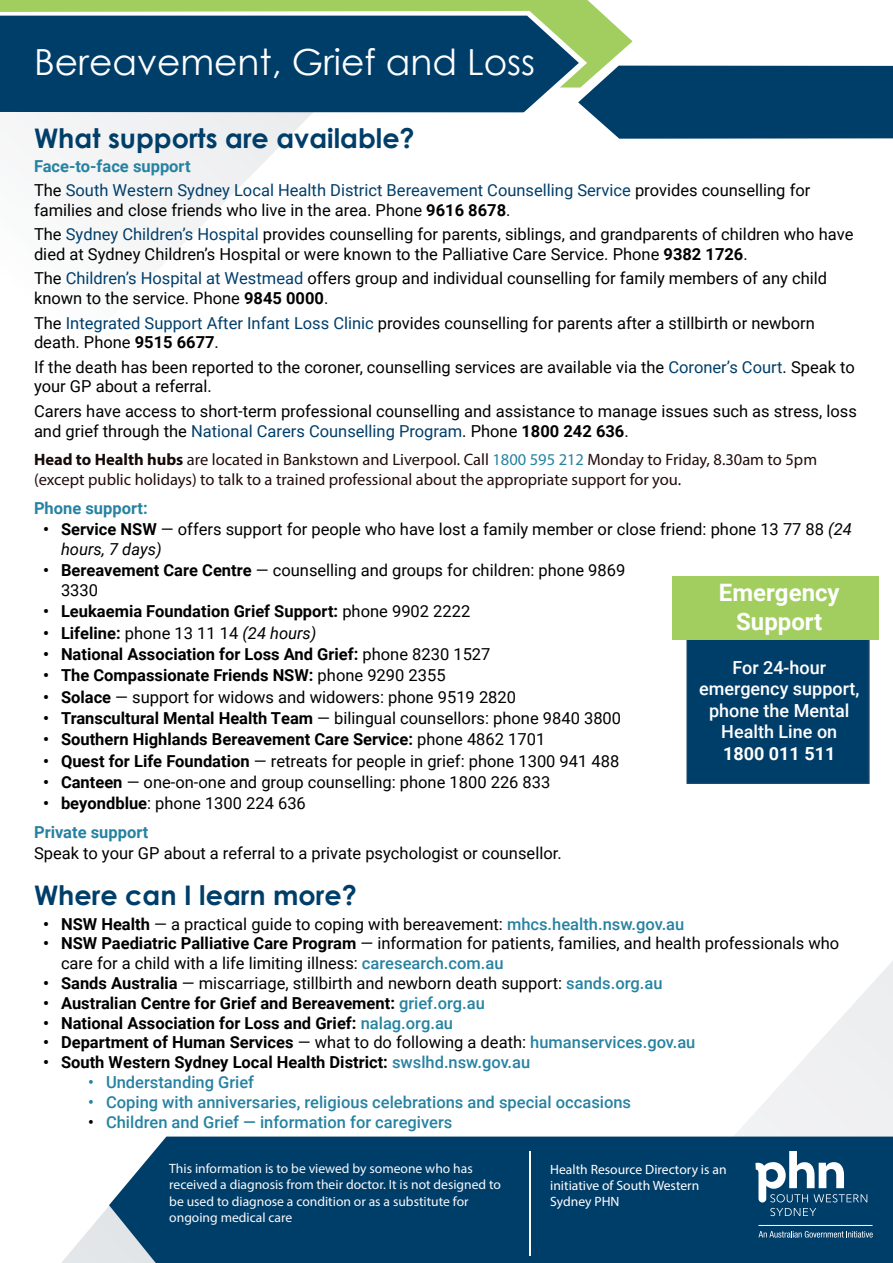
<style>
.page{position:relative;width:893px;height:1263px;background:#fff}
.page>*{position:absolute;margin:0;border:0;box-sizing:border-box;transform-origin:0 0}
.t1{font:36px "Century Gothic";color:#fff}
.t2{font:700 27px "Century Gothic";color:#003e6a}
.t3{font:700 24px/28.8px "Roboto";color:#fff;text-align:center}
.t4{font:500 18px/21.6px "Roboto";color:#fff;text-align:center}
.t5{font:700 18px "Roboto";color:#fff}
.t6{font:16.5px/24.3px "Roboto";color:#000}
.t7{font:16.5px/19.8px "Roboto";color:#000101}
.t8{font:700 16.5px "Roboto";color:#000101}
.t9{font:700 16.5px "Roboto";color:#000}
.t10{font:16.5px/24.3px "Roboto";color:#003e6a}
.t11{font:16.5px/19.8px "Myriad Pro";color:#230b0b}
.t12{font:500 16.5px "Roboto";color:#2782a2}
.t13{font:500 16.5px "Roboto";color:#2683a1}
.t14{font:700 16.5px "Roboto";color:#2782a2}
.t15{font:13.5px/16.2px "Myriad Pro";color:#f9f9fa}
.t16{font:13.5px/16.2px "Myriad Pro";color:#fff}
.s1{font-weight:700;color:#2782a2}
.s2{color:#000}
.s3{font-weight:700}
.s4{color:#003e6a}
.s5{font-weight:700;color:#000}
.s6{font-weight:700;color:#16090a}
.s7{color:#2683a1}
.s8{font-style:italic}
.s9{font-weight:400}
.s10{font-weight:500;color:#2782a2}
.s11{font-weight:500;color:#2683a1}
</style>
<div class="page">
<svg style="left:734px;top:961px;width:159px;height:175px"></svg>
<svg style="left:61px;top:1206px;width:48px;height:57px"></svg>
<div style="left:109px;top:1136px;width:784px;height:127px;background:#003e6a"></div>
<svg style="left:770px;top:1208px;width:46px;height:8px"></svg>
<svg style="left:755px;top:1151px;width:112px;height:51px"></svg>
<svg style="left:758px;top:1231px;width:115px;height:6px"></svg>
<hr style="left:529px;top:1151px;width:2px;height:105px;background:#fff">
<svg style="left:14px;top:114px;width:297px;height:143px"></svg>
<div style="left:587px;top:66px;width:306px;height:73px;background:#003e6a"></div>
<svg style="left:0;top:0;width:634px;height:88px;background:#a6cd77"></svg>
<svg style="left:0;top:11px;width:587px;height:103px;background:#1a5275"></svg>
<div style="left:686px;top:606px;width:184px;height:178px;background:#003e6a;border:2px solid #11416a"></div>
<div style="left:673px;top:576px;width:206px;height:64px;background:#a1ce5e"></div>
<h1 class="t1" style="left:34px;top:37px;width:502px">Bereavement, Grief and Loss</h1>
<h2 class="t2" style="left:34px;top:117px;width:382px">What supports are available?</h2>
<p class="t10" style="left:34px;top:153px;width:778px"><span class="s1">Face-to-face support<br></span><span class="s2">The</span> South Western Sydney Local Health District Bereavement Counselling Service <span class="s2">provides counselling for</span></p>
<p class="t6" style="left:34px;top:197px;width:821px">families and close friends who live in the area. Phone <span class="s3">9616 8678</span>.<br>The <span class="s4">Sydney Children’s Hospital</span> provides counselling for parents, siblings, and grandparents of children who have</p>
<p class="t6" style="left:34px;top:241px;width:794px">died at Sydney Children’s Hospital or were known to the Palliative Care Service. Phone <span class="s3">9382 1726</span>.<br>The <span class="s4">Children’s Hospital at Westmead</span> offers group and individual counselling for family members of any child</p>
<p class="t6" style="left:34px;top:286px;width:782px">known to the service. Phone <span class="s3">9845 0000</span>.<br>The <span class="s4">Integrated Support After Infant Loss Clinic</span> provides counselling for parents after a stillbirth or newborn</p>
<p class="t6" style="left:34px;top:330px;width:822px">death. Phone <span class="s3">9515 6677</span>.<br>If the death has been reported to the coroner, counselling services are available via the <span class="s4">Coroner’s Court</span>. Speak to</p>
<p class="t6" style="left:34px;top:374px;width:824px">your GP about a referral.<br>Carers have access to short-term professional counselling and assistance to manage issues such as stress, loss</p>
<p class="t10" style="left:34px;top:418px;width:596px"><span class="s2">and grief through the</span> National Carers Counselling Program<span class="s2">. Phone</span> <span class="s5">1800 242 636</span><span class="s2">.</span></p>
<p class="t11" style="left:34px;top:450px;width:785px"><span class="s6">Head to Health hubs</span> are located in Bankstown and Liverpool. Call <span class="s7">1800 595 212</span> Monday to Friday, 8.30am to 5pm (except public holidays) to talk to a trained professional about the appropriate support for you.</p>
<p class="t14" style="left:34px;top:496px;width:115px">Phone support:</p>
<p class="t6" style="left:61px;top:519px;width:792px;line-height:19.8px;text-indent:-18px"><span class="s3">• Service NSW</span> — offers support for people who have lost a family member or close friend: phone 13 77 88 <span class="s8">(24 hours, 7 days)</span></p>
<p class="t6" style="left:61px;top:560px;width:566px;line-height:19.8px;text-indent:-18px"><span class="s3">• Bereavement Care Centre</span> — counselling and groups for children: phone 9869<br>3330</p>
<p class="t9" style="left:43px;top:600px;width:429px">• Leukaemia Foundation Grief Support: <span class="s9">phone 9902 2222</span></p>
<p class="t6" style="left:43px;top:620px;width:275px"><span class="s3">• Lifeline:</span> phone 13 11 14 <span class="s8">(24 hours)</span></p>
<p class="t9" style="left:43px;top:643px;width:449px">• National Association for Loss And Grief: <span class="s9">phone 8230 1527</span></p>
<p class="t9" style="left:43px;top:664px;width:404px">• The Compassionate Friends NSW: <span class="s9">phone 9290 2355</span></p>
<p class="t6" style="left:43px;top:684px;width:475px"><span class="s3">• Solace</span> — support for widows and widowers: phone 9519 2820</p>
<p class="t6" style="left:43px;top:705px;width:580px"><span class="s3">• Transcultural Mental Health Team</span> — bilingual counsellors: phone 9840 3800</p>
<p class="t9" style="left:43px;top:728px;width:504px">• Southern Highlands Bereavement Care Service: <span class="s9">phone 4862 1701</span></p>
<p class="t6" style="left:43px;top:748px;width:578px"><span class="s3">• Quest for Life Foundation</span> — retreats for people in grief: phone 1300 941 488</p>
<p class="t6" style="left:43px;top:769px;width:509px"><span class="s3">• Canteen</span> — one-on-one and group counselling: phone 1800 226 833</p>
<p class="t6" style="left:34px;top:788px;width:273px;line-height:28.8px;text-indent:9px"><span class="s3">• beyondblue</span>: phone 1300 224 636<br><span class="s1">Private support</span></p>
<p class="t6" style="left:34px;top:841px;width:529px">Speak to your GP about a referral to a private psychologist or counsellor.</p>
<h2 class="t2" style="left:34px;top:875px;width:324px">Where can I learn more?</h2>
<p class="t7" style="left:43px;top:913px;width:643px"><span class="s3">• NSW Health</span> — a practical guide to coping with bereavement: <span class="s10">mhcs.health.nsw.gov.au</span></p>
<p class="t7" style="left:61px;top:933px;width:780px;text-indent:-18px"><span class="s3">• NSW Paediatric Palliative Care Program</span> — information for patients, families, and health professionals who care for a child with a life limiting illness: <span class="s10">caresearch.com.au</span></p>
<p class="t7" style="left:43px;top:972px;width:621px"><span class="s3">• Sands Australia</span> — miscarriage, stillbirth and newborn death support: <span class="s11">sands.org.au</span></p>
<p class="t8" style="left:43px;top:991px;width:443px">• Australian Centre for Grief and Bereavement: <span class="s11">grief.org.au</span></p>
<p class="t8" style="left:43px;top:1011px;width:412px">• National Association for Loss and Grief: <span class="s11">nalag.org.au</span></p>
<p class="t8" style="left:43px;top:1031px;width:654px">• Department of Human Services <span class="s9">— what to do following a death:</span> <span class="s11">humanservices.gov.au</span></p>
<p class="t8" style="left:43px;top:1051px;width:489px">• South Western Sydney Local Health District: <span class="s10">swslhd.nsw.gov.au</span></p>
<p class="t12" style="left:88px;top:1070px;width:168px">• Understanding Grief</p>
<p class="t12" style="left:88px;top:1090px;width:545px">• Coping with anniversaries, religious celebrations and special occasions</p>
<p class="t13" style="left:88px;top:1110px;width:366px"><span class="s2">•</span> Children and Grief — information for caregivers</p>
<h3 class="t3" style="left:719px;top:577px;width:122px">Emergency<br>Support</h3>
<p class="t4" style="left:699px;top:656px;width:162px">For 24-hour emergency support, phone the Mental<br>Health Line on</p>
<p class="t5" style="left:723px;top:741px;width:114px">1800 011 511</p>
<p class="t15" style="left:169px;top:1160px;width:333px">This information is to be viewed by someone who has received a diagnosis from their doctor. It is not designed to be used to diagnose a condition or as a substitute for ongoing medical care</p>
<p class="t16" style="left:550px;top:1161px;width:178px">Health Resource Directory is an initiative of South Western<br>Sydney PHN</p>
</div>
